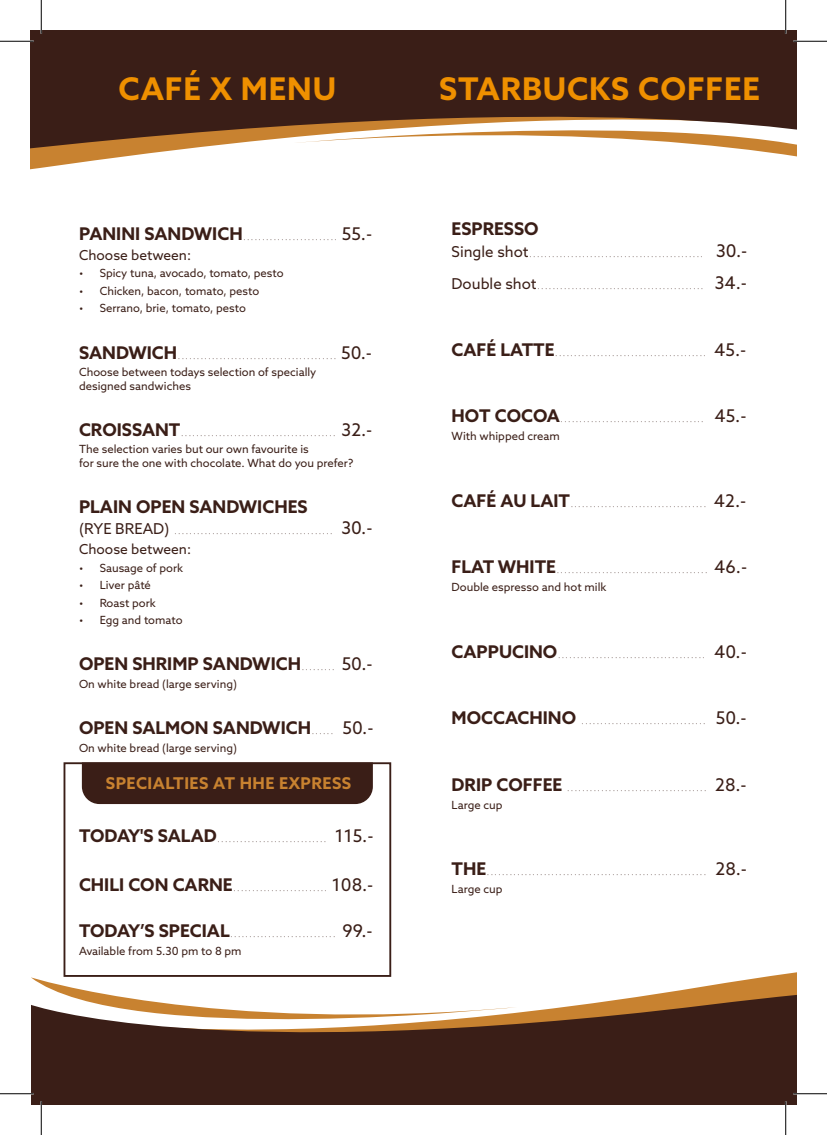
<style>
.page{position:relative;width:827px;height:1135px;background:#fff}
.page>*{position:absolute;margin:0;border:0;box-sizing:border-box;transform-origin:0 0}
.t1{font:700 31.25px "Azo Sans";letter-spacing:.025em;color:#ef9000}
.t2{font:700 17.5px "Azo Sans";color:#3a1e17}
.t3{font:700 16.25px "Azo Sans";letter-spacing:.025em;color:#c88230}
.t4{font:13.75px "Azo Sans";color:#3a1e17}
.t5{font:100 12.5px "Azo Sans";color:#3a1e17}
.t6{font:11.25px/13.5px "Azo Sans";color:#3a1e17}
.s1{font-weight:700;font-size:17.5px}
.s2{font-weight:400;font-size:17.5px}
.s3{font-weight:400;font-size:15px}
.s4{font-weight:100;font-size:12.5px}
.s5{font-weight:400}
</style>
<div class="page">
<svg style="left:32px;top:944px;width:764px;height:160px;fill:#3a1e17"></svg>
<svg style="left:32px;top:977px;width:485px;height:72px"></svg>
<svg style="left:31px;top:31px;width:765px;height:139px;background:#4f3227"></svg>
<svg style="left:294px;top:100px;width:502px;height:70px"></svg>
<div style="left:64px;top:762px;width:327px;height:215px;border:2px solid #3a1e17"></div>
<div style="left:82px;top:762px;width:291px;height:42px;background:#3a1e17"></div>
<hr style="left:0;top:40px;width:34px;height:2px;background:#fff">
<hr style="left:793px;top:40px;width:34px;height:2px;background:#fff">
<hr style="left:40px;top:0;width:2px;height:34px;background:#fff">
<hr style="left:40px;top:1101px;width:2px;height:34px;background:#fff">
<hr style="left:0;top:41px;width:34px;height:1px;background:#000">
<hr style="left:793px;top:41px;width:34px;height:1px;background:#000">
<hr style="left:0;top:1093px;width:34px;height:1px;background:#000">
<hr style="left:793px;top:1093px;width:34px;height:1px;background:#000">
<hr style="left:41px;top:0;width:1px;height:34px;background:#000">
<hr style="left:41px;top:1101px;width:1px;height:34px;background:#000">
<hr style="left:785px;top:0;width:1px;height:34px;background:#000">
<hr style="left:785px;top:1101px;width:1px;height:34px;background:#000">
<h1 class="t1" style="left:119px;top:68px;width:219px">CAFÉ X MENU</h1>
<h1 class="t1" style="left:439px;top:68px;width:322px">STARBUCKS COFFEE</h1>
<p class="t5" style="left:79px;top:227px;width:295px"><span class="s1">PANINI SANDWICH</span>......................... <span class="s2">55.-</span></p>
<p class="t4" style="left:79px;top:246px;width:114px">Choose between:</p>
<p class="t6" style="left:79px;top:266px;width:206px">• Spicy tuna, avocado, tomato, pesto</p>
<p class="t6" style="left:79px;top:284px;width:182px">• Chicken, bacon, tomato, pesto</p>
<p class="t6" style="left:79px;top:301px;width:168px">• Serrano, brie, tomato, pesto</p>
<p class="t5" style="left:79px;top:346px;width:294px"><span class="s1">SANDWICH</span>.......................................... <span class="s2">50.-</span></p>
<p class="t6" style="left:79px;top:365px;width:239px">Choose between todays selection of specially designed sandwiches</p>
<p class="t5" style="left:79px;top:423px;width:295px"><span class="s1">CROISSANT</span>......................................... <span class="s2">32.-</span></p>
<p class="t6" style="left:79px;top:442px;width:276px">The selection varies but our own favourite is<br>for sure the one with chocolate. What do you prefer?</p>
<h2 class="t2" style="left:79px;top:495px;width:230px">PLAIN OPEN SANDWICHES</h2>
<p class="t5" style="left:79px;top:521px;width:295px"><span class="s3">(RYE BREAD)</span> .......................................... <span class="s2">30.-</span></p>
<p class="t4" style="left:79px;top:540px;width:114px">Choose between:</p>
<p class="t6" style="left:79px;top:561px;width:106px">• Sausage of pork</p>
<p class="t6" style="left:79px;top:578px;width:73px">• Liver pâté</p>
<p class="t6" style="left:79px;top:596px;width:78px">• Roast pork</p>
<p class="t6" style="left:79px;top:613px;width:105px">• Egg and tomato</p>
<h2 class="t2" style="left:79px;top:652px;width:295px">OPEN SHRIMP SANDWICH<span class="s4">.........</span> <span class="s5">50.-</span></h2>
<p class="t6" style="left:79px;top:677px;width:159px">On white bread (large serving)</p>
<h2 class="t2" style="left:79px;top:716px;width:296px">OPEN SALMON SANDWICH<span class="s4">......</span> <span class="s5">50.-</span></h2>
<p class="t6" style="left:79px;top:741px;width:159px">On white bread (large serving)</p>
<h3 class="t3" style="left:106px;top:772px;width:247px">SPECIALTIES AT HHE EXPRESS</h3>
<p class="t5" style="left:79px;top:829px;width:296px"><span class="s1">TODAY'S SALAD</span>............................. <span class="s2">115.-</span></p>
<p class="t5" style="left:79px;top:878px;width:296px"><span class="s1">CHILI CON CARNE</span>......................... <span class="s2">108.-</span></p>
<p class="t5" style="left:79px;top:924px;width:295px"><span class="s1">TODAY’S SPECIAL</span>............................ <span class="s2">99.-</span></p>
<p class="t6" style="left:79px;top:944px;width:164px">Available from 5.30 pm to 8 pm</p>
<h2 class="t2" style="left:451px;top:217px;width:88px">ESPRESSO</h2>
<p class="t5" style="left:451px;top:245px;width:297px"><span class="s3">Single shot</span>.............................................. <span class="s2">30.-</span></p>
<p class="t5" style="left:451px;top:276px;width:297px"><span class="s3">Double shot</span>............................................ <span class="s2">34.-</span></p>
<p class="t5" style="left:451px;top:343px;width:296px"><span class="s1">CAFÉ LATTE</span>........................................ <span class="s2">45.-</span></p>
<p class="t5" style="left:451px;top:410px;width:296px"><span class="s1">HOT COCOA</span>...................................... <span class="s2">45.-</span></p>
<p class="t6" style="left:451px;top:429px;width:110px">With whipped cream</p>
<p class="t5" style="left:451px;top:494px;width:296px"><span class="s1">CAFÉ AU LAIT</span>.................................... <span class="s2">42.-</span></p>
<p class="t5" style="left:451px;top:561px;width:297px"><span class="s1">FLAT WHITE</span>........................................ <span class="s2">46.-</span></p>
<p class="t6" style="left:451px;top:580px;width:156px">Double espresso and hot milk</p>
<p class="t5" style="left:451px;top:645px;width:297px"><span class="s1">CAPPUCINO</span>....................................... <span class="s2">40.-</span></p>
<p class="t5" style="left:451px;top:712px;width:297px"><span class="s1">MOCCACHINO</span> ................................. <span class="s2">50.-</span></p>
<p class="t5" style="left:451px;top:778px;width:297px"><span class="s1">DRIP COFFEE</span> ..................................... <span class="s2">28.-</span></p>
<p class="t6" style="left:451px;top:798px;width:52px">Large cup</p>
<p class="t5" style="left:451px;top:863px;width:297px"><span class="s1">THE</span>.......................................................... <span class="s2">28.-</span></p>
<p class="t6" style="left:451px;top:882px;width:52px">Large cup</p>
</div>
